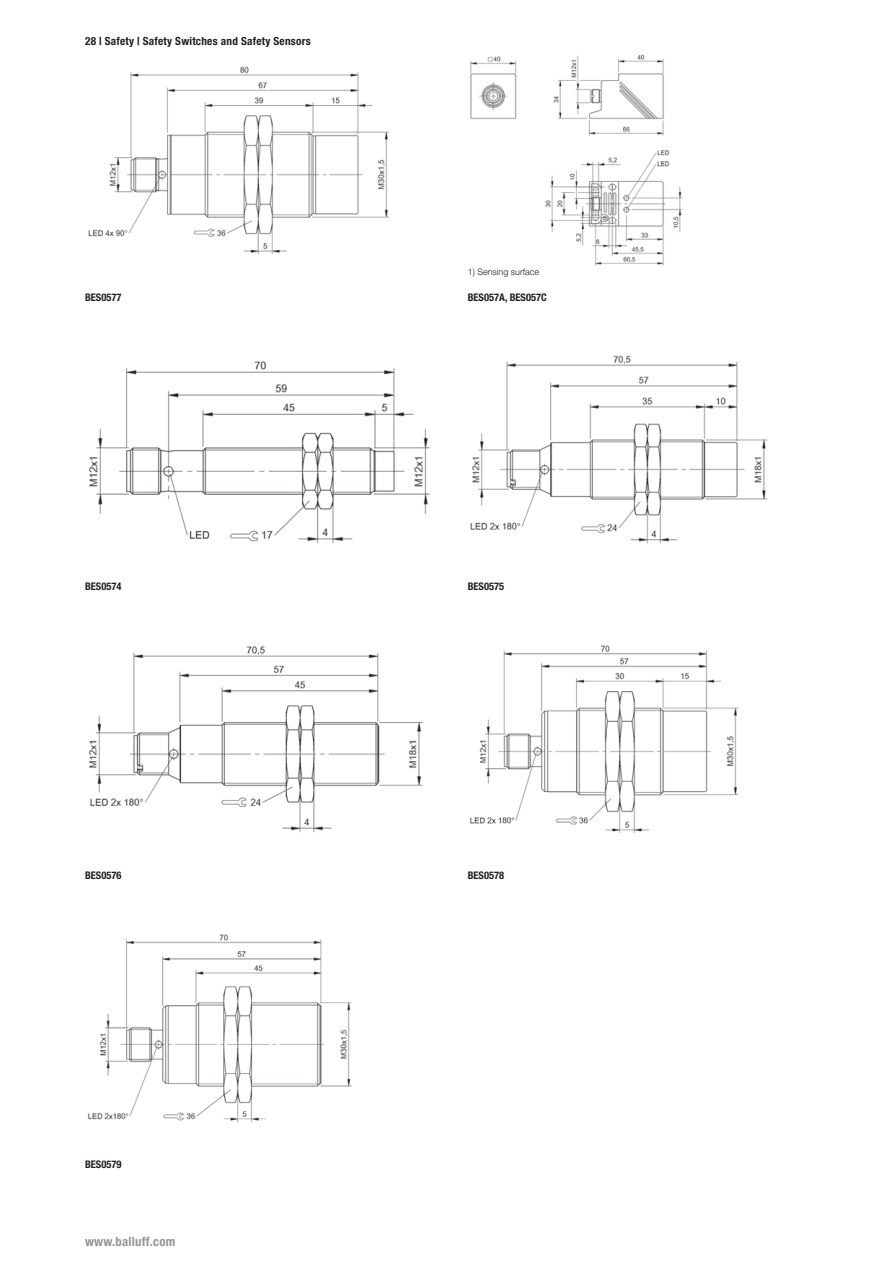
<style>
.page{position:relative;width:893px;height:1263px;background:#fff}
.page>*{position:absolute;margin:0;border:0;box-sizing:border-box;transform-origin:0 0}
.t1{font:700 condensed 12.75px "Helvetica Neue LT Pro";letter-spacing:.02em;color:#939598}
.t2{font:700 condensed 11.25px "Helvetica Neue LT Pro";letter-spacing:.02em;color:#231f20}
.t3{font:700 condensed 10.5px "Helvetica Neue LT Pro";color:#231f20}
.t4{font:300 9px "Helvetica Neue LT Pro";color:#231f20}
</style>
<div class="page">
<img style="left:88px;top:66px;width:302px;height:189px">
<img style="left:89px;top:361px;width:341px;height:182px">
<img style="left:88px;top:646px;width:335px;height:186px">
<img style="left:87px;top:934px;width:265px;height:188px">
<img style="left:470px;top:355px;width:298px;height:189px">
<img style="left:470px;top:645px;width:269px;height:188px">
<img style="left:470px;top:54px;width:213px;height:212px">
<p class="t2" style="left:85px;top:34px;width:227px">28 | Safety | Safety Switches and Safety Sensors</p>
<p class="t3" style="left:85px;top:291px;width:38px">BES0577</p>
<p class="t3" style="left:85px;top:580px;width:38px">BES0574</p>
<p class="t3" style="left:85px;top:869px;width:38px">BES0576</p>
<p class="t3" style="left:85px;top:1158px;width:38px">BES0579</p>
<p class="t1" style="left:85px;top:1234px;width:92px">www.balluff.com</p>
<p class="t4" style="left:468px;top:266px;width:73px">1) Sensing surface</p>
<p class="t3" style="left:468px;top:291px;width:81px">BES057A, BES057C</p>
<p class="t3" style="left:468px;top:580px;width:38px">BES0575</p>
<p class="t3" style="left:468px;top:869px;width:38px">BES0578</p>
</div>
